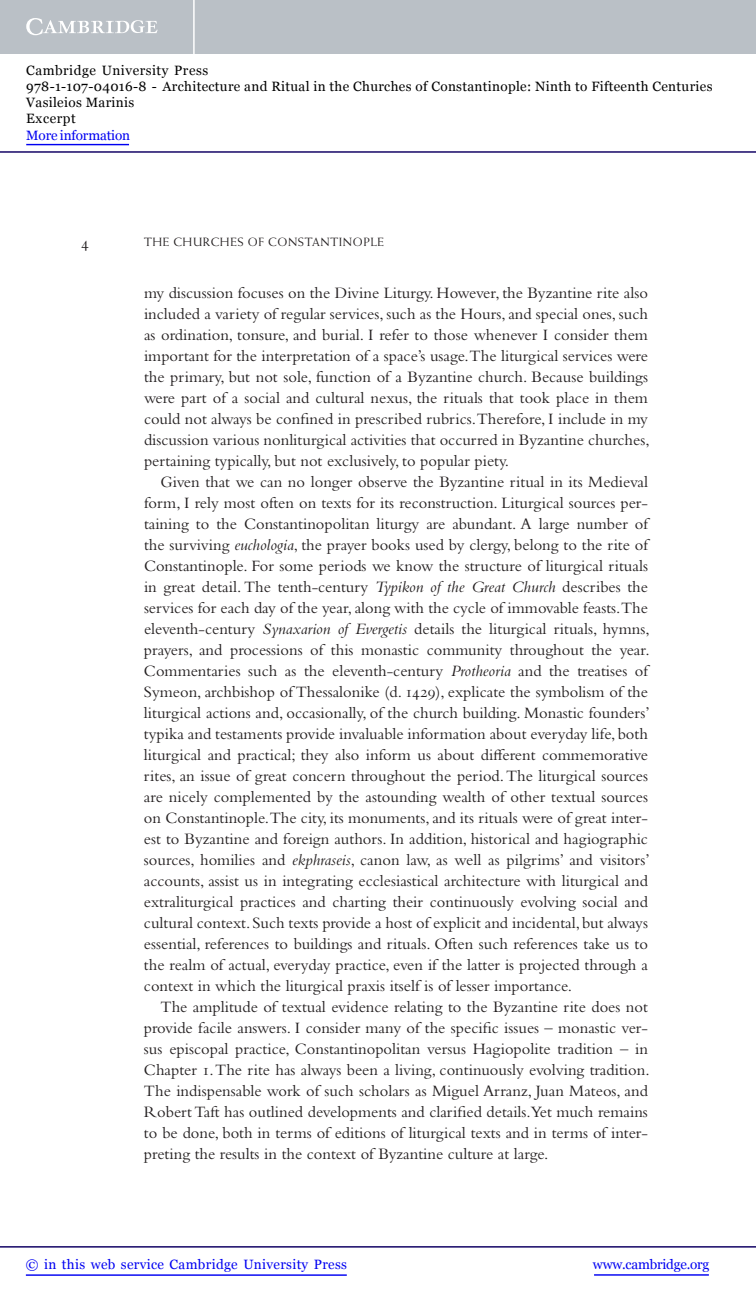
<style>
.page{position:relative;width:756px;height:1298px;background:#fff}
.page>*{position:absolute;margin:0;border:0;box-sizing:border-box;transform-origin:0 0}
.t1{font:16.5px/21px "Bembo Std";color:#231f20;text-align:justify}
.t2{font:13.5px/16.2px "Georgia";letter-spacing:.025em;color:#000}
.t3{font:13.5px "Georgia";letter-spacing:.025em;color:#0000f1}
.t4{font:13.5px "Georgia";letter-spacing:-.015em;color:#0000f1}
.t5{font:13.5px "Georgia";letter-spacing:-.01em;color:#0000f1}
.t6{font:12px "Weiss Std";letter-spacing:.05em;color:#231f20}
.s1{font-style:italic}
</style>
<div class="page">
<div style="left:0;top:0;width:756px;height:54px;background:#bac0c6"></div>
<svg style="left:26px;top:18px;width:132px;height:17px"></svg>
<hr style="left:193px;top:0;width:2px;height:54px;background:#fff">
<hr style="left:0;top:151px;width:756px;height:2px;background:#150666">
<hr style="left:594px;top:1274px;width:115px;height:1px;background:#0000f1">
<hr style="left:0;top:1246px;width:756px;height:1px;background:#150666">
<hr style="left:26px;top:1274px;width:321px;height:1px;background:#0000f1">
<hr style="left:26px;top:144px;width:103px;height:1px;background:#0000f1">
<p class="t2" style="left:26px;top:62px;width:688px">Cambridge University Press<br>978-1-107-04016-8 - Architecture and Ritual in the Churches of Constantinople: Ninth to Fifteenth Centuries Vasileios Marinis<br>Excerpt</p>
<p class="t5" style="left:26px;top:127px;width:105px">More information</p>
<p class="t1" style="left:81px;top:234px;width:9px">4</p>
<p class="t6" style="left:144px;top:237px;width:241px">THE CHURCHES OF CONSTANTINOPLE</p>
<p class="t1" style="left:144px;top:283px;width:507px;text-align:left">my discussion focuses on the Divine Liturgy. However, the Byzantine rite also included a variety of regular services, such as the Hours, and special ones, such as ordination, tonsure, and burial. I refer to those whenever I consider them important for the interpretation of a space’s usage.The liturgical services were the primary, but not sole, function of a Byzantine church. B ecause buildings were part of a social and cultural nexus, the rituals that took place in them could not always be confined in prescribed rubrics.Therefore, I include in my discussion various nonliturgical activities that occurred in Byzantine churches, pertaining typically, but not exclusively, to popular piety.</p>
<p class="t1" style="left:144px;top:472px;width:507px;text-indent:17px">Given that we can no longer observe the Byzantine ritual in its Medieval form, I rely most often on texts for its reconstruction. Liturgical sources per&shy;taining to the Constantinopolitan liturgy are abundant. A large number of the surviving <span class="s1">euchologia</span>, the prayer books used by clergy, belong to the rite of Constantinople. For some periods we know the structure of liturgical rituals in great detail. The tenth-century <span class="s1">Typikon of the Great Church</span> describes the services for each day of the year, along with the cycle of immovable feasts.The eleventh-century <span class="s1">Synaxarion of Evergetis</span> details the liturgical rituals, hymns, prayers, and processions of this monastic community throughout the year.<br>Commentaries such as the eleventh-century <span class="s1">Protheoria</span> and the treatises of Symeon, archbishop of Thessalonike (d. 1429), explicate the symbolism of the liturgical actions and, occasionally, of the church building. Monastic founders’ typika and testaments provide invaluable information about everyday life, both liturgical and practical; they also inform us about different commemorative rites, an issue of great concern throughout the period. The liturgical sources are nicely complemented by the astounding wealth of other textual sources on Constantinople.The city, its monuments, and its rituals were of great inter&shy;est to Byzantine and foreign authors. In addition, historical and hagiographic sources, homilies and <span class="s1">ekphraseis</span>, canon law, as well as pilgrims’ and visitors’ accounts, assist us in integrating ecclesiastical architecture with liturgical and extraliturgical practices and charting their continuously evolving social and cultural context. Such texts provide a host of explicit and incidental, but always essential, references to buildings and rituals. Often such references take us to the realm of actual, everyday practice, even if the latter is projected through a context in which the liturgical praxis itself is of lesser importance.</p>
<p class="t1" style="left:144px;top:997px;width:507px;text-indent:16px">The amplitude of textual evidence relating to the Byzantine rite does not provide facile answers. I consider many of the specific issues – monastic ver&shy;sus episcopal practice, Constantinopolitan versus Hagiopolite tradition – in Chapter 1 . The rite has always been a living, continuously evolving tradition.<br>The indispensable work of such scholars as Miguel Arranz, Juan Mateos, and Robert Taft has outlined developments and clarified details.Yet much remains to be done, both in terms of editions of liturgical texts and in terms of inter&shy;preting the results in the context of Byzantine culture at large.</p>
<p class="t3" style="left:26px;top:1256px;width:323px">© in this web service Cambridge University Press</p>
<p class="t4" style="left:593px;top:1256px;width:118px">www.cambridge.org</p>
</div>
